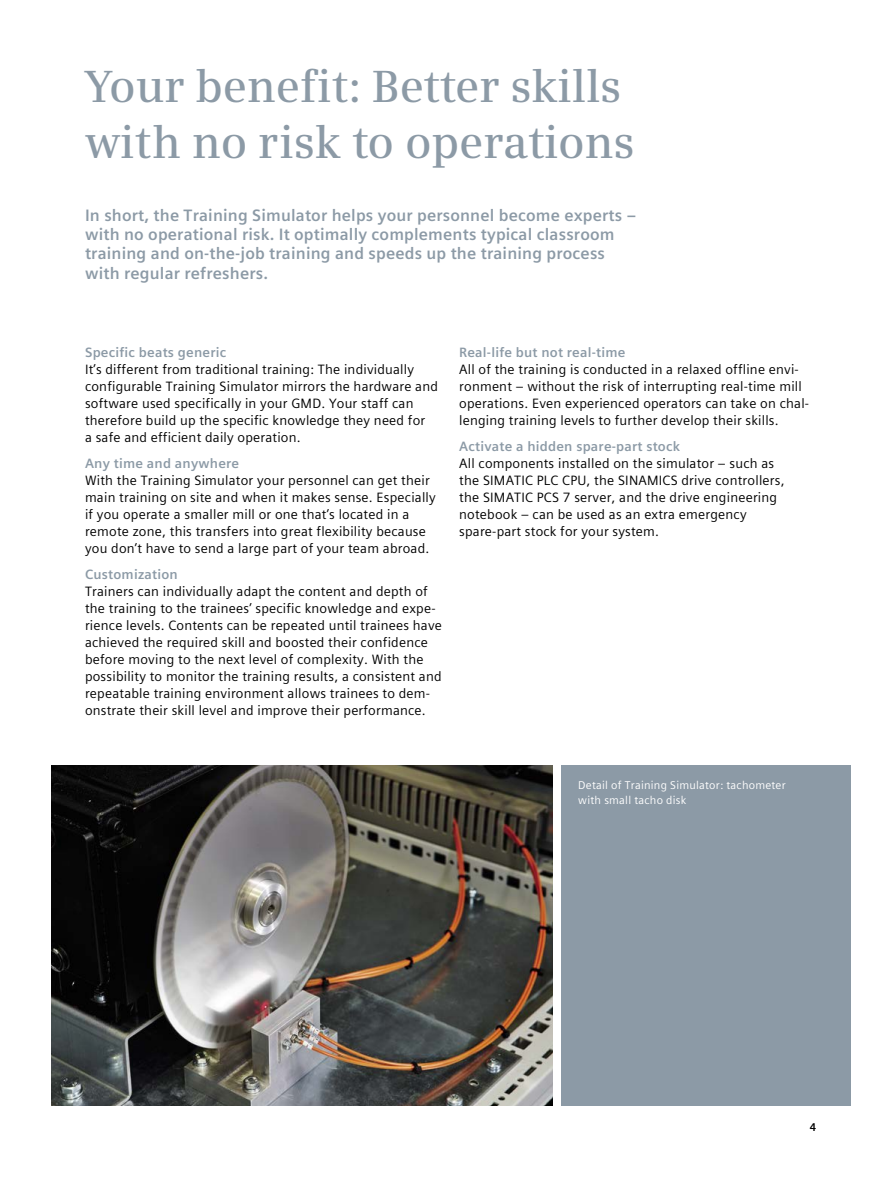
<style>
.page{position:relative;width:893px;height:1191px;background:#fff}
.page>*{position:absolute;margin:0;border:0;box-sizing:border-box;transform-origin:0 0}
.t1{font:600 45px/55.2px "Siemens Serif";letter-spacing:-.005em;color:#8c9aa6}
.t2{font:700 16.5px/19.2px "Siemens Sans Global";letter-spacing:.01em;color:#8c9aa6}
.t3{font:13.5px/17px "Siemens Sans Global";letter-spacing:.015em;color:#000}
.t4{font:700 13.5px "Siemens Sans Global";letter-spacing:.015em;color:#8c9aa6}
.t5{font:11.25px/14.9px "Siemens Sans Global";letter-spacing:.02em;color:#fff}
.t6{font:700 11.25px "Siemens Sans Global";color:#000}
</style>
<div class="page">
<img style="left:51px;top:765px;width:502px;height:341px">
<div style="left:561px;top:765px;width:289px;height:341px;background:#8c9aa6"></div>
<h1 class="t1" style="left:85px;top:59px;width:551px">Your benefit: Better skills with no risk to operations</h1>
<p class="t2" style="left:85px;top:206px;width:553px">In short, the Training Simulator helps your personnel become experts – with no operational risk. It optimally complements typical classroom training and on-the-job training and speeds up the training process with regular refreshers.</p>
<p class="t4" style="left:85px;top:342px;width:143px">Specific beats generic</p>
<p class="t3" style="left:85px;top:361px;width:354px">It’s different from traditional training: The individually configurable Training Simulator mirrors the hardware and software used specifically in your GMD. Your staff can therefore build up the specific knowledge they need for<br>a safe and efficient daily operation.</p>
<p class="t4" style="left:85px;top:453px;width:156px">Any time and anywhere</p>
<p class="t3" style="left:85px;top:472px;width:352px">With the Training Simulator your personnel can get their main training on site and when it makes sense. Especially if you operate a smaller mill or one that’s located in a remote zone, this transfers into great flexibility because you don’t have to send a large part of your team abroad.</p>
<p class="t4" style="left:85px;top:563px;width:94px">Customization</p>
<p class="t3" style="left:85px;top:582px;width:358px">Trainers can individually adapt the content and depth of the training to the trainees’ specific knowledge and expe&shy;rience levels. Contents can be repeated until trainees have achieved the required skill and boosted their confidence before moving to the next level of complexity. With the possibility to monitor the training results, a consistent and repeatable training environment allows trainees to dem&shy;onstrate their skill level and improve their performance.</p>
<p class="t4" style="left:459px;top:342px;width:168px">Real-life but not real-time</p>
<p class="t3" style="left:459px;top:361px;width:351px">All of the training is conducted in a relaxed offline envi&shy;ronment – without the risk of interrupting real-time mill operations. Even experienced operators can take on chal&shy;lenging training levels to further develop their skills.</p>
<p class="t4" style="left:459px;top:436px;width:222px">Activate a hidden spare-part stock</p>
<p class="t3" style="left:459px;top:455px;width:327px">All components installed on the simulator – such as the SIMATIC PLC CPU, the SINAMICS drive controllers, the SIMATIC PCS 7 server, and the drive engineering notebook – can be used as an extra emergency spare-part stock for your system.</p>
<p class="t5" style="left:578px;top:777px;width:209px">Detail of Training Simulator: tachometer with small tacho disk</p>
<p class="t6" style="left:810px;top:1118px;width:8px">4</p>
</div>
